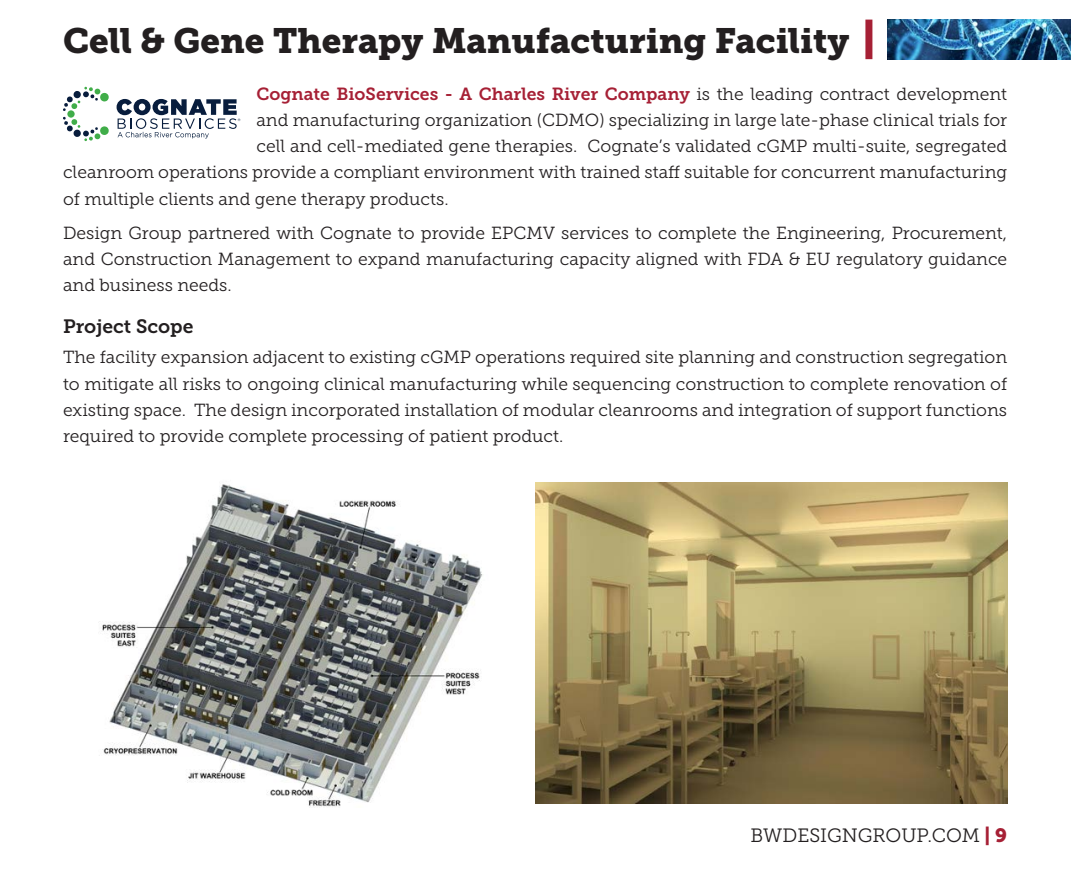
<style>
.page{position:relative;width:1071px;height:882px;background:#fff}
.page>*{position:absolute;margin:0;border:0;box-sizing:border-box;transform-origin:0 0}
.t1{font:35px "Museo Slab 900";color:#231f20}
.t2{font:19.25px "Museo Slab 300";color:#231f20}
.t3{font:19.25px "Museo Slab 700";color:#231f20}
.t4{font:17.5px/26.2px "Museo Slab 300";color:#231f20;text-align:justify}
.t5{font:17.5px "Museo Slab 700";color:#a62035}
.s1{font-family:"Museo Slab 300";color:#231f20}
.s2{font-family:"Museo Slab 900";color:#a62035}
</style>
<div class="page">
<div style="left:865px;top:20px;width:7px;height:39px;background:#a62035"></div>
<img style="left:99px;top:484px;width:384px;height:323px">
<img style="left:536px;top:483px;width:471px;height:321px">
<div style="left:67px;top:110px;width:8px;height:8px;background:#40ad49;border-radius:50%"></div>
<svg style="left:63px;top:87px;width:46px;height:24px"></svg>
<svg style="left:63px;top:117px;width:46px;height:24px"></svg>
<svg style="left:117px;top:99px;width:123px;height:39px"></svg>
<img style="left:887px;top:20px;width:184px;height:39px">
<p class="t1" style="left:63px;top:20px;width:788px">Cell &amp; Gene Therapy Manufacturing Facility</p>
<p class="t5" style="left:256px;top:84px;width:752px">Cognate BioServices - A Charles River Company <span class="s1">is the leading contract development</span></p>
<p class="t4" style="left:256px;top:107px;width:752px">and manufacturing organization (CDMO) specializing in large late-phase clinical trials for</p>
<p class="t4" style="left:256px;top:133px;width:752px">cell and cell-mediated gene therapies. Cognate’s validated cGMP multi-suite, segregated</p>
<p class="t4" style="left:63px;top:159px;width:946px">cleanroom operations provide a compliant environment with trained staff suitable for concurrent manufacturing</p>
<p class="t4" style="left:63px;top:186px;width:387px">of multiple clients and gene therapy products.</p>
<p class="t4" style="left:63px;top:220px;width:946px">Design Group partnered with Cognate to provide EPCMV services to complete the Engineering, Procurement, and Construction Management to expand manufacturing capacity aligned with FDA &amp; EU regulatory guidance and business needs.</p>
<p class="t3" style="left:63px;top:316px;width:132px">Project Scope</p>
<p class="t4" style="left:63px;top:344px;width:946px">The facility expansion adjacent to existing cGMP operations required site planning and construction segregation to mitigate all risks to ongoing clinical manufacturing while sequencing construction to complete renovation of existing space. The design incorporated installation of modular cleanrooms and integration of support functions required to provide complete processing of patient product.</p>
<p class="t2" style="left:751px;top:825px;width:258px">BWDESIGNGROUP.COM <span class="s2">| 9</span></p>
</div>
